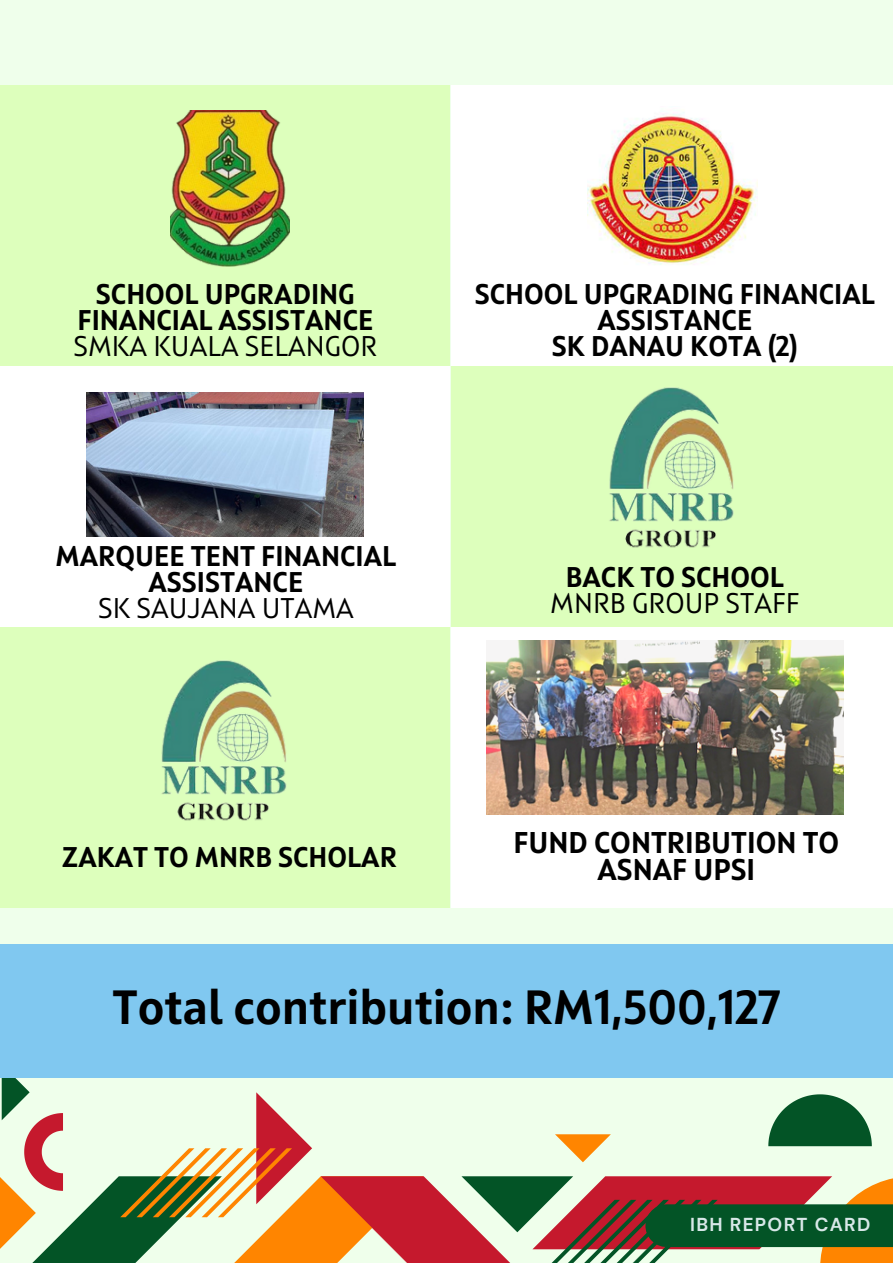
<style>
.page{position:relative;width:893px;height:1264px;background:#fff}
.page>*{position:absolute;margin:0;border:0;box-sizing:border-box;transform-origin:0 0}
.t1{font:700 48px "Squad";color:#000}
.t2{font:700 30px/27px "Squad";color:#000;text-align:center}
.t3{font:700 28.5px/25.8px "Squad";color:#000;text-align:center}
.t4{font:28.5px "Squad";color:#000}
.t5{font:700 18.75px "DM Sans";letter-spacing:.07em;color:#fff7f7}
.t6{font:700 18.75px "DM Sans";letter-spacing:.07em;color:#d8e8e8}
</style>
<div class="page">
<div style="left:0;top:0;width:892px;height:1262px;background:#efffeb"></div>
<div style="left:0;top:85px;width:449px;height:285px;background:#ddffbc"></div>
<div style="left:451px;top:85px;width:441px;height:285px;background:#fff"></div>
<div style="left:1px;top:365px;width:449px;height:275px;background:#fff"></div>
<div style="left:451px;top:365px;width:441px;height:275px;background:#ddffbc"></div>
<svg style="left:0;top:1077px;width:892px;height:185px"></svg>
<div style="left:666px;top:1204px;width:226px;height:42px;background:#035426"></div>
<div style="left:0;top:627px;width:449px;height:281px;background:#ddffbc"></div>
<div style="left:451px;top:627px;width:441px;height:281px;background:#fff"></div>
<img style="left:170px;top:110px;width:119px;height:156px">
<img style="left:587px;top:112px;width:170px;height:153px">
<img style="left:86px;top:392px;width:278px;height:144px">
<img style="left:161px;top:660px;width:126px;height:161px">
<img style="left:583px;top:365px;width:178px;height:183px">
<img style="left:486px;top:640px;width:357px;height:175px">
<div style="left:0;top:944px;width:892px;height:133px;background:#80c8f0"></div>
<p class="t3" style="left:77px;top:284px;width:297px">SCHOOL UPGRADING<br>FINANCIAL ASSISTANCE</p>
<p class="t4" style="left:73px;top:334px;width:305px">SMKA KUALA SELANGOR</p>
<p class="t3" style="left:56px;top:546px;width:342px">MARQUEE TENT FINANCIAL<br>ASSISTANCE</p>
<p class="t4" style="left:98px;top:596px;width:257px">SK SAUJANA UTAMA</p>
<p class="t3" style="left:475px;top:284px;width:401px">SCHOOL UPGRADING FINANCIAL<br>ASSISTANCE</p>
<p class="t3" style="left:552px;top:335px;width:247px">SK DANAU KOTA (2)</p>
<p class="t3" style="left:566px;top:566px;width:219px">BACK TO SCHOOL</p>
<p class="t4" style="left:550px;top:591px;width:251px">MNRB GROUP STAFF</p>
<p class="t3" style="left:62px;top:846px;width:336px">ZAKAT TO MNRB SCHOLAR</p>
<p class="t2" style="left:513px;top:831px;width:327px">FUND CONTRIBUTION TO<br>ASNAF UPSI</p>
<p class="t1" style="left:112px;top:986px;width:669px">Total contribution: RM1,500,127</p>
<p class="t5" style="left:687px;top:1201px;width:182px">IBH REPORT CARD</p>
<p class="t6" style="left:690px;top:1212px;width:182px">IBH REPORT CARD</p>
</div>
